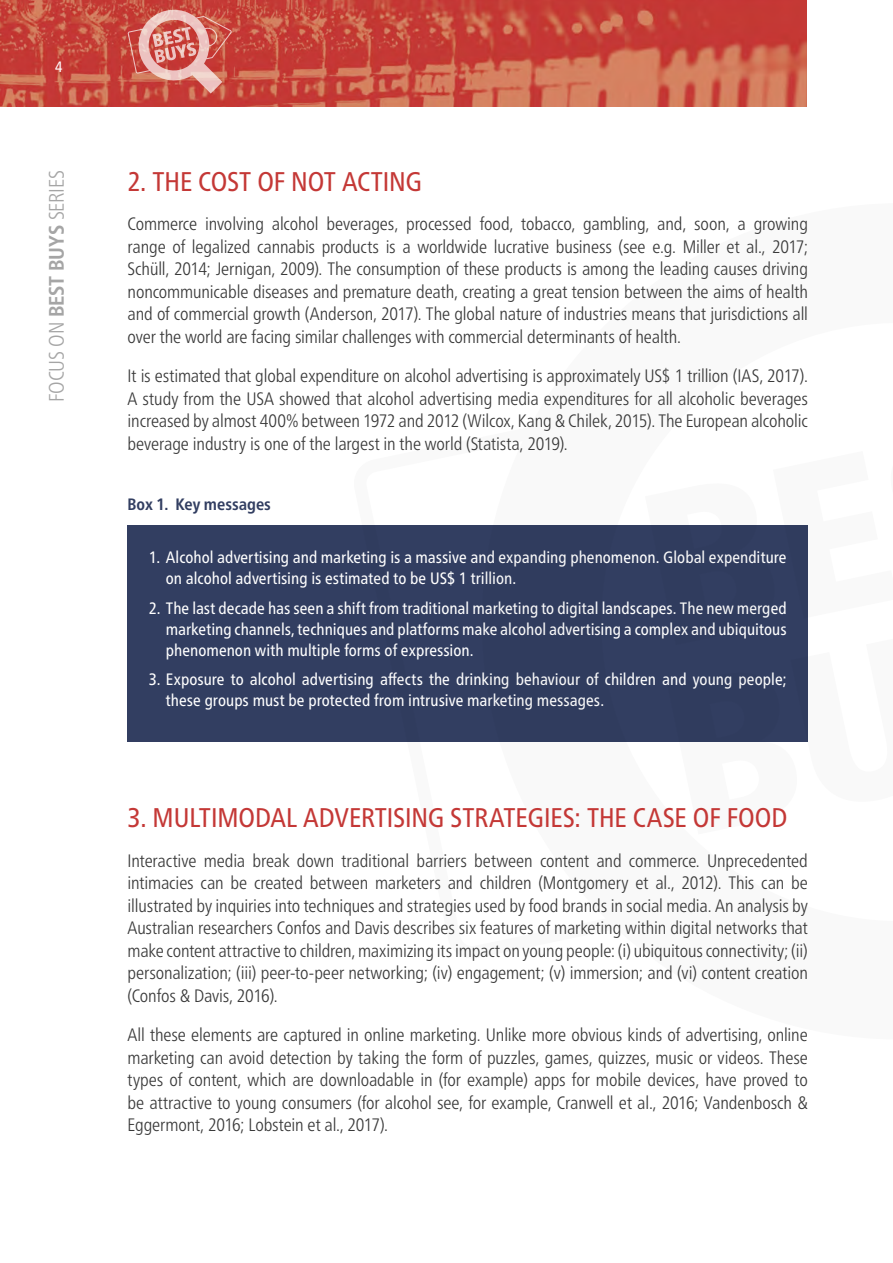
<style>
.page{position:relative;width:893px;height:1263px;background:#fff}
.page>*{position:absolute;margin:0;border:0;box-sizing:border-box;transform-origin:0 0}
.Main_text{font:condensed 27px "Frutiger Neue LTW1 G";letter-spacing:-.005em;color:#c43836}
.t1{font:300 condensed 21px "Frutiger Neue LTW1 G";letter-spacing:-.005em;color:#a5a5a5}
.Main_text-2{font:300 condensed 18px/22.5px "Frutiger Neue LTW1 G";letter-spacing:-.005em;color:#393939;text-align:justify}
.t2{font:condensed 16.5px/21px "Frutiger Neue LTW1 G";letter-spacing:.005em;color:#fff}
.t3{font:700 condensed 16.5px "Frutiger Neue LTW1 G";color:#323e61}
.t4{font:condensed 15px "Frutiger Neue LTW1 G";color:#fff}
.s1{font-weight:700}
</style>
<div class="page">
<img style="left:0;top:0;width:807px;height:106px">
<svg style="left:128px;top:6px;width:104px;height:88px;background:#d4746b"></svg>
<div style="left:128px;top:525px;width:680px;height:217px;background:#323e61"></div>
<p class="t4" style="left:55px;top:58px;width:9px">4</p>
<p class="t1" style="left:44px;top:402px;width:234px;rotate:-90deg">FOCUS ON <span class="s1">BEST BUYS</span> SERIES</p>
<p class="Main_text" style="left:128px;top:166px;width:296px">2. THE COST OF NOT ACTING</p>
<p class="Main_text-2" style="left:128px;top:213px;width:682px">Commerce involving alcohol beverages, processed food, tobacco, gambling, and, soon, a growing range of legalized cannabis products is a worldwide lucrative business (see e.g. Miller et al., 2017; Schüll, 2014; Jernigan, 2009). The consumption of these products is among the leading causes driving noncommunicable diseases and premature death, creating a great tension between the aims of health and of commercial growth (Anderson, 2017). The global nature of industries means that jurisdictions all over the world are facing similar challenges with commercial determinants of health.</p>
<p class="Main_text-2" style="left:128px;top:365px;width:682px">It is estimated that global expenditure on alcohol advertising is approximately US$ 1 trillion (IAS, 2017).<br>A study from the USA showed that alcohol advertising media expenditures for all alcoholic beverages increased by almost 400% between 1972 and 2012 (Wilcox, Kang &amp; Chilek, 2015). The European alcoholic beverage industry is one of the largest in the world (Statista, 2019).</p>
<p class="t3" style="left:128px;top:492px;width:145px">Box 1. Key messages</p>
<p class="t2" style="left:166px;top:547px;width:622px;text-indent:-17px">1. Alcohol advertising and marketing is a massive and expanding phenomenon. Global expenditure on alcohol advertising is estimated to be US$ 1 trillion.</p>
<p class="t2" style="left:166px;top:598px;width:622px;text-align:justify;text-indent:-17px">2. The last decade has seen a shift from traditional marketing to digital landscapes. The new merged marketing channels, techniques and platforms make alcohol advertising a complex and ubiquitous phenomenon with multiple forms of expression.</p>
<p class="t2" style="left:166px;top:669px;width:622px;text-indent:-17px">3. Exposure to alcohol advertising affects the drinking behaviour of children and young people; these groups must be protected from intrusive marketing messages.</p>
<p class="Main_text" style="left:128px;top:802px;width:661px">3. MULTIMODAL ADVERTISING STRATEGIES: THE CASE OF FOOD</p>
<p class="Main_text-2" style="left:128px;top:849px;width:682px">Interactive media break down traditional barriers between content and commerce. Unprecedented intimacies can be created between marketers and children (Montgomery et al., 2012). This can be illustrated by inquiries into techniques and strategies used by food brands in social media. An analysis by Australian researchers Confos and Davis describes six features of marketing within digital networks that make content attractive to children, maximizing its impact on young people: (i) ubiquitous connectivity; (ii) personalization; (iii) peer-to-peer networking; (iv) engagement; (v) immersion; and (vi) content creation (Confos &amp; Davis, 2016).</p>
<p class="Main_text-2" style="left:128px;top:1023px;width:682px">All these elements are captured in online marketing. Unlike more obvious kinds of advertising, online marketing can avoid detection by taking the form of puzzles, games, quizzes, music or videos. These types of content, which are downloadable in (for example) apps for mobile devices, have proved to be attractive to young consumers (for alcohol see, for example, Cranwell et al., 2016; Vandenbosch &amp; Eggermont, 2016; Lobstein et al., 2017).</p>
</div>
